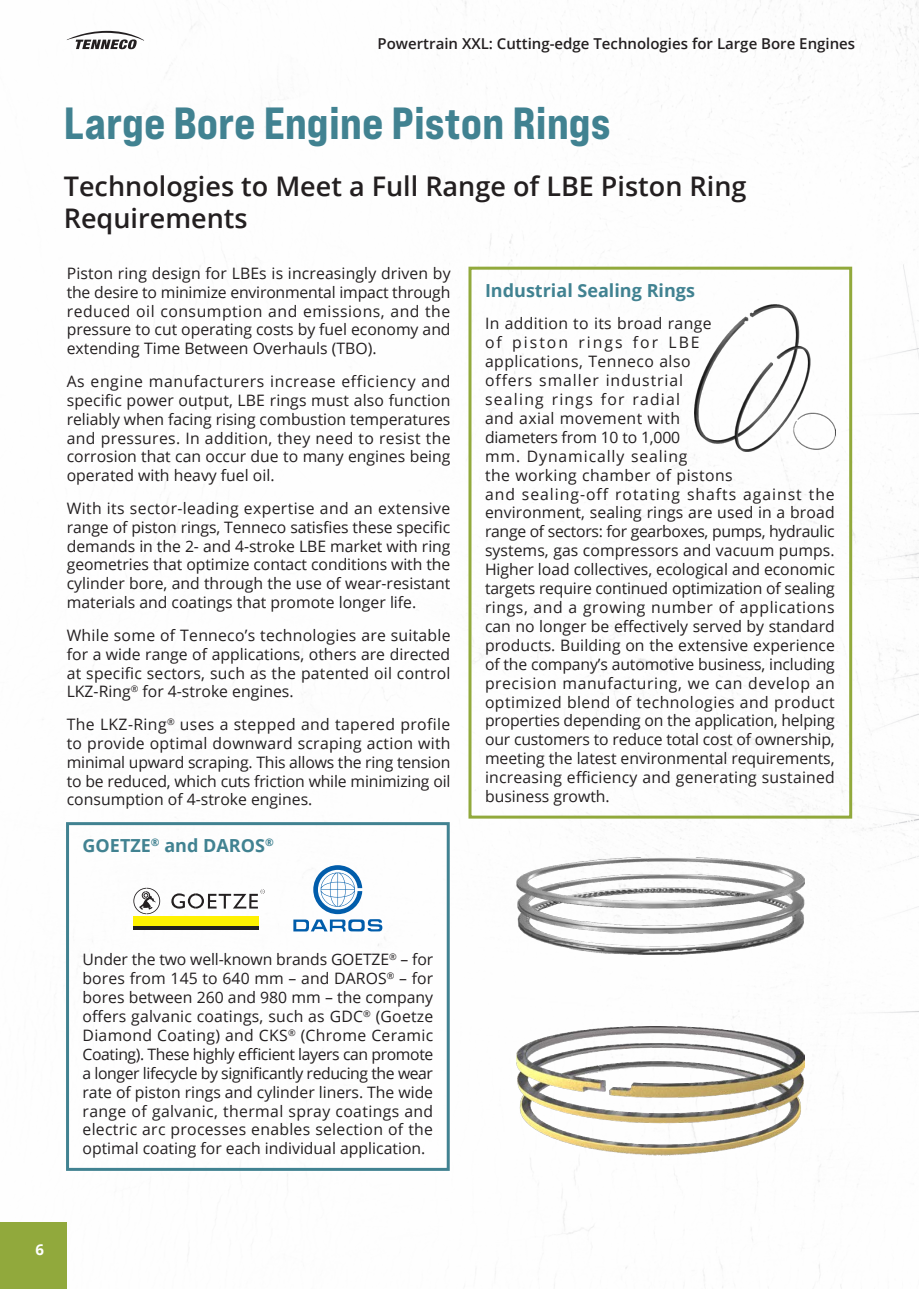
<style>
.page{position:relative;width:919px;height:1289px;background:#fff}
.page>*{position:absolute;margin:0;border:0;box-sizing:border-box;transform-origin:0 0}
.t1{font:45px "Bebas Neue Pro Exp Eb";color:#418291}
.t2{font:600 27px/32.4px "Open Sans";color:#231f20}
.t3{font:700 18px "Open Sans";color:#418291}
.t4{font:15.75px/18.9px "Open Sans";color:#231f20;text-align:justify}
.t5{font:600 15px "Open Sans";color:#231f20}
.t6{font:700 15px "Open Sans";color:#fff}
</style>
<div class="page">
<img style="left:511px;top:204px;width:407px;height:979px">
<img style="left:516px;top:1026px;width:288px;height:129px">
<img style="left:516px;top:857px;width:288px;height:97px">
<div style="left:468px;top:267px;width:384px;height:551px;border:3px solid #91a93c"></div>
<img style="left:694px;top:304px;width:141px;height:147px">
<div style="left:66px;top:822px;width:383px;height:348px;border:3px solid #418291"></div>
<div style="left:133px;top:916px;width:125px;height:11px;background:#fff101"></div>
<svg style="left:133px;top:887px;width:27px;height:27px"></svg>
<hr style="left:133px;top:926px;width:125px;height:3px;background:#231f20">
<svg style="left:171px;top:889px;width:94px;height:19px"></svg>
<svg style="left:293px;top:865px;width:89px;height:66px"></svg>
<div style="left:0;top:1222px;width:67px;height:66px;background:#91a93c"></div>
<svg style="left:67px;top:31px;width:77px;height:18px"></svg>
<p class="t5" style="left:377px;top:33px;width:479px">Powertrain XXL: Cutting-edge Technologies for Large Bore Engines</p>
<p class="t1" style="left:64px;top:95px;width:548px">Large Bore Engine Piston Rings</p>
<p class="t2" style="left:64px;top:169px;width:684px">Technologies to Meet a Full Range of LBE Piston Ring<br>Requirements</p>
<p class="t4" style="left:67px;top:263px;width:385px">Piston ring design for LBEs is increasingly driven by the desire to minimize environmental impact through reduced oil consumption and emissions, and the pressure to cut operating costs by fuel economy and extending Time Between Overhauls (TBO).</p>
<p class="t4" style="left:67px;top:371px;width:385px">As engine manufacturers increase efficiency and specific power output, LBE rings must also function reliably when facing rising combustion temperatures and pressures. In addition, they need to resist the corrosion that can occur due to many engines being operated with heavy fuel oil.</p>
<p class="t4" style="left:67px;top:498px;width:385px">With its sector-leading expertise and an extensive range of piston rings, Tenneco satisfies these specific demands in the 2- and 4-stroke LBE market with ring geometries that optimize contact conditions with the cylinder bore, and through the use of wear-resistant materials and coatings that promote longer life.</p>
<p class="t4" style="left:67px;top:625px;width:385px">While some of Tenneco’s technologies are suitable for a wide range of applications, others are directed at specific sectors, such as the patented oil control LKZ-Ring<sup>®</sup> for 4-stroke engines.</p>
<p class="t4" style="left:67px;top:714px;width:385px">The LKZ-Ring<sup>®</sup> uses a stepped and tapered profile to provide optimal downward scraping action with minimal upward scraping. This allows the ring tension to be reduced, which cuts friction while minimizing oil consumption of 4-stroke engines.</p>
<p class="t3" style="left:83px;top:833px;width:193px">GOETZE<sup>®</sup> and DAROS<sup>®</sup></p>
<p class="t3" style="left:485px;top:278px;width:211px">Industrial Sealing Rings</p>
<p class="t4" style="left:485px;top:314px;width:351px;text-align:left">In addition to its broad range<br>of piston rings for LBE<br>applications, Tenneco also<br>offers smaller industrial<br>sealing rings for radial<br>and axial movement with<br>diameters from 10 to 1,000<br>mm. Dynamically sealing<br>the working chamber of pistons<br>and sealing-off rotating shafts against the environment, sealing rings are used in a broad range of sectors: for gearboxes, pumps, hydraulic systems, gas compressors and vacuum pumps.<br>Higher load collectives, ecological and economic targets require continued optimization of sealing rings, and a growing number of applications can no longer be effectively served by standard products. Building on the extensive experience of the company’s automotive business, including precision manufacturing, we can develop an optimized blend of technologies and product properties depending on the application, helping our customers to reduce total cost of ownership, meeting the latest environmental requirements, increasing efficiency and generating sustained business growth.</p>
<p class="t6" style="left:35px;top:1238px;width:10px">6</p>
<p class="t4" style="left:82px;top:949px;width:352px">Under the two well-known brands GOETZE<sup>®</sup> – for bores from 145 to 640 mm – and DAROS<sup>®</sup> – for bores between 260 and 980 mm – the company offers galvanic coatings, such as GDC<sup>®</sup> (Goetze Diamond Coating) and CKS<sup>®</sup> (Chrome Ceramic Coating). These highly efficient layers can promote a longer lifecycle by significantly reducing the wear rate of piston rings and cylinder liners. The wide range of galvanic, thermal spray coatings and electric arc processes enables selection of the optimal coating for each individual application.</p>
</div>
